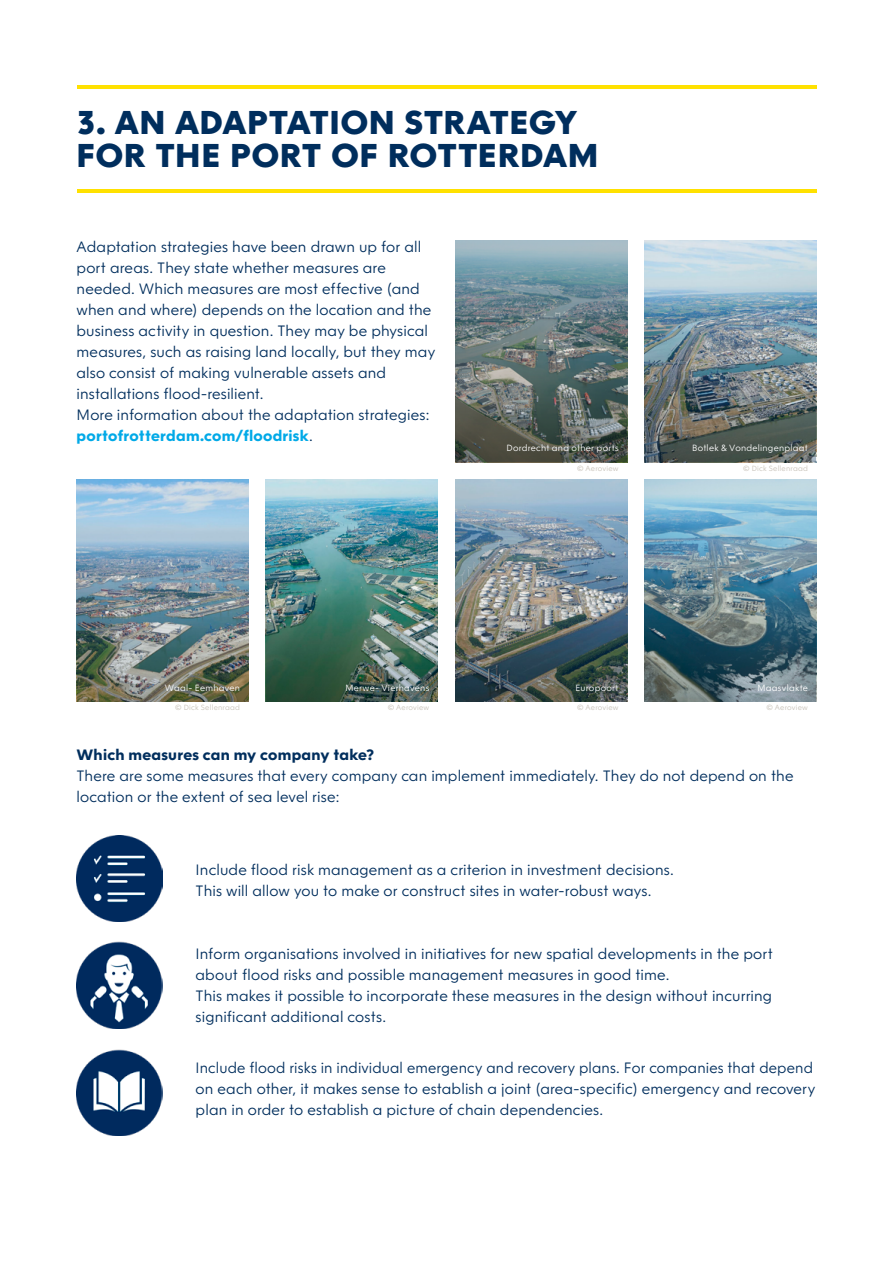
<style>
.page{position:relative;width:893px;height:1263px;background:#fff}
.page>*{position:absolute;margin:0;border:0;box-sizing:border-box;transform-origin:0 0}
.t1{font:800 33px/33px "NLRTM";letter-spacing:.01em;color:#002e5d}
.t2{font:300 15px/21px "NLRTM";letter-spacing:.01em;color:#002e5d}
.t3{font:700 15px "NLRTM";letter-spacing:.015em;color:#002e5d}
.t4{font:300 9px "NLRTM";letter-spacing:.025em;color:#fff}
.t5{font:300 7.5px "NLRTM";letter-spacing:.025em;color:#c7c1b8}
.s1{font-weight:700;color:#00a9e7}
</style>
<div class="page">
<hr style="left:77px;top:85px;width:739px;height:3px;background:#ffe100">
<hr style="left:77px;top:190px;width:739px;height:3px;background:#ffe100">
<img style="left:77px;top:480px;width:172px;height:222px">
<img style="left:266px;top:480px;width:172px;height:222px">
<img style="left:455px;top:480px;width:172px;height:222px">
<img style="left:644px;top:480px;width:172px;height:222px">
<img style="left:644px;top:240px;width:172px;height:222px">
<img style="left:455px;top:240px;width:172px;height:222px">
<img style="left:76px;top:835px;width:87px;height:87px">
<img style="left:76px;top:942px;width:87px;height:86px">
<img style="left:76px;top:1049px;width:87px;height:86px">
<h1 class="t1" style="left:77px;top:106px;width:523px">3. AN ADAPTATION STRATEGY<br>FOR THE PORT OF ROTTERDAM</h1>
<p class="t2" style="left:77px;top:236px;width:360px">Adaptation strategies have been drawn up for all port areas. They state whether measures are needed. Which measures are most effective (and when and where) depends on the location and the business activity in question. They may be physical measures, such as raising land locally, but they may also consist of making vulnerable assets and installations flood-resilient.<br>More information about the adaptation strategies: <span class="s1">portofrotterdam.com/floodrisk</span>.</p>
<p class="t4" style="left:506px;top:443px;width:114px">Dordrecht and other ports</p>
<p class="t4" style="left:692px;top:443px;width:117px">Botlek &amp; Vondelingenplaat</p>
<p class="t5" style="left:577px;top:464px;width:43px">© Aeroview</p>
<p class="t5" style="left:743px;top:464px;width:66px">© Dick Sellenraad</p>
<p class="t4" style="left:165px;top:682px;width:77px">Waal- Eemhaven</p>
<p class="t4" style="left:345px;top:682px;width:85px">Merwe- Vierhavens</p>
<p class="t4" style="left:576px;top:682px;width:45px">Europoort</p>
<p class="t4" style="left:757px;top:682px;width:52px">Maasvlakte</p>
<p class="t5" style="left:175px;top:702px;width:66px">© Dick Sellenraad</p>
<p class="t5" style="left:577px;top:703px;width:43px">© Aeroview</p>
<p class="t5" style="left:388px;top:702px;width:43px">© Aeroview</p>
<p class="t5" style="left:766px;top:702px;width:43px">© Aeroview</p>
<p class="t3" style="left:77px;top:746px;width:299px">Which measures can my company take?</p>
<p class="t2" style="left:77px;top:765px;width:718px">There are some measures that every company can implement immediately. They do not depend on the location or the extent of sea level rise:</p>
<p class="t2" style="left:196px;top:859px;width:480px">Include flood risk management as a criterion in investment decisions.<br>This will allow you to make or construct sites in water-robust ways.</p>
<p class="t2" style="left:196px;top:943px;width:579px">Inform organisations involved in initiatives for new spatial developments in the port about flood risks and possible management measures in good time.<br>This makes it possible to incorporate these measures in the design without incurring significant additional costs.</p>
<p class="t2" style="left:196px;top:1057px;width:621px">Include flood risks in individual emergency and recovery plans. For companies that depend on each other, it makes sense to establish a joint (area-specific) emergency and recovery plan in order to establish a picture of chain dependencies.</p>
</div>
